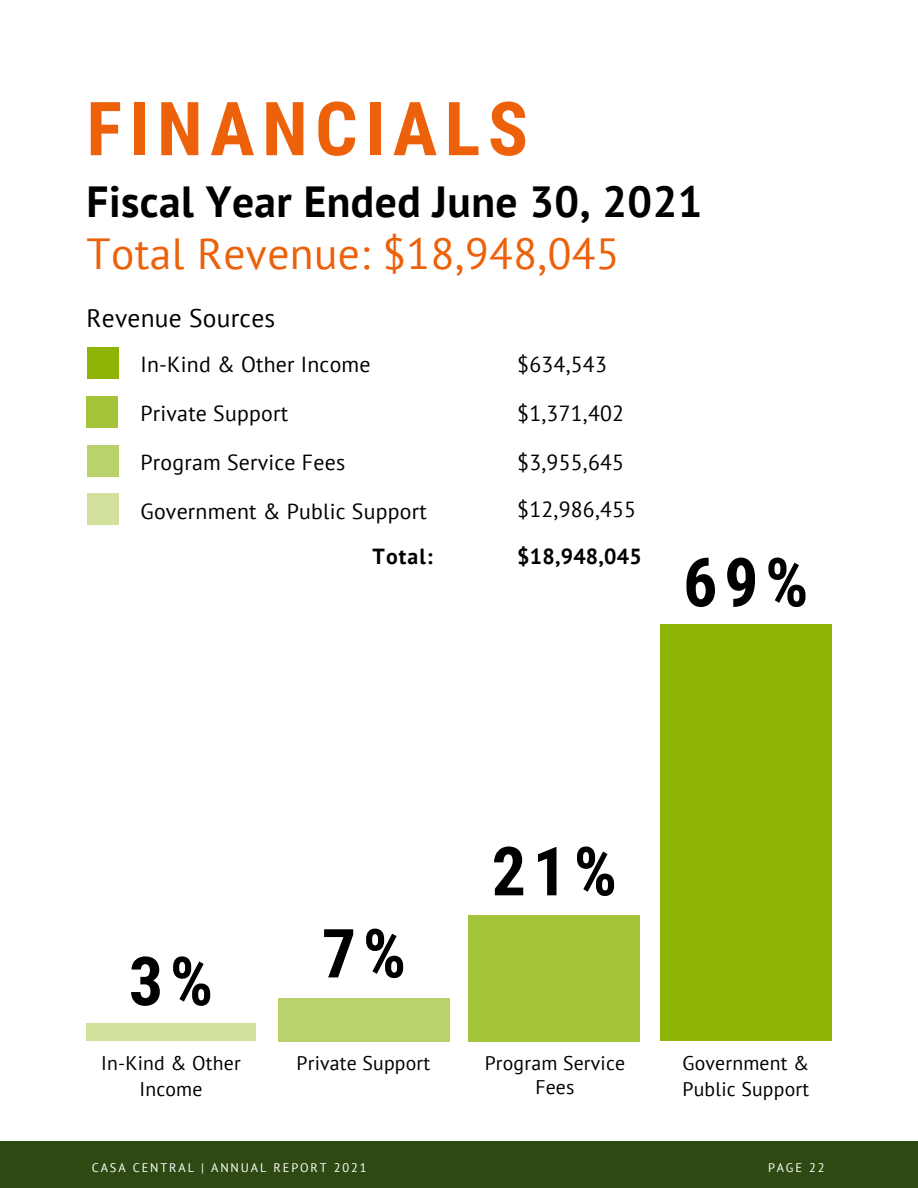
<style>
.page{position:relative;width:918px;height:1188px;background:#fff}
.page>*{position:absolute;margin:0;border:0;box-sizing:border-box;transform-origin:0 0}
.t1{font:700 74.55px "Roboto Condensed";letter-spacing:.1em;color:#ec610a}
.t2{font:700 67.65px "Roboto Condensed";color:#000}
.t3{font:700 43.5px "PT Sans";letter-spacing:.01em;color:#000}
.t4{font:43.5px "PT Sans";letter-spacing:.01em;color:#ec610a}
.t5{font:25.5px "PT Sans";letter-spacing:.01em;color:#000}
.t6{font:21.75px/46.8px "PT Sans";letter-spacing:.01em;color:#000}
.t7{font:700 21.75px "PT Sans";letter-spacing:.01em;color:#000}
.t8{font:19.8px/25.3px "PT Sans";letter-spacing:.01em;color:#000;text-align:center}
.t9{font:12.45px "PT Sans";letter-spacing:.15em;color:#fff}
</style>
<div class="page">
<div style="left:660px;top:624px;width:172px;height:417px;background:#8db407"></div>
<div style="left:469px;top:915px;width:171px;height:127px;background:#a3c338"></div>
<div style="left:278px;top:998px;width:172px;height:44px;background:#bad26a"></div>
<div style="left:87px;top:1023px;width:169px;height:18px;background:#d1e19b"></div>
<div style="left:0;top:1142px;width:918px;height:46px;background:#2e4912"></div>
<div style="left:87px;top:347px;width:31px;height:31px;background:#8db407"></div>
<div style="left:87px;top:396px;width:31px;height:31px;background:#a3c338"></div>
<div style="left:87px;top:445px;width:32px;height:31px;background:#bad26a"></div>
<div style="left:87px;top:493px;width:31px;height:31px;background:#d1e19b"></div>
<h1 class="t1" style="left:87px;top:86px;width:443px">FINANCIALS</h1>
<h3 class="t3" style="left:87px;top:172px;width:617px">Fiscal Year Ended June 30, 2021</h3>
<h3 class="t4" style="left:87px;top:225px;width:535px">Total Revenue: $18,948,045</h3>
<p class="t5" style="left:87px;top:301px;width:190px">Revenue Sources</p>
<p class="t6" style="left:140px;top:341px;width:232px">In-Kind &amp; Other Income</p>
<p class="t6" style="left:140px;top:390px;width:149px">Private Support</p>
<p class="t6" style="left:140px;top:439px;width:206px">Program Service Fees</p>
<p class="t6" style="left:140px;top:487px;width:288px">Government &amp; Public Support</p>
<p class="t7" style="left:373px;top:541px;width:62px">Total:</p>
<p class="t6" style="left:517px;top:341px;width:91px">$634,543</p>
<p class="t6" style="left:517px;top:390px;width:108px">$1,371,402</p>
<p class="t6" style="left:517px;top:439px;width:120px">$3,955,645 $12,986,455</p>
<p class="t7" style="left:517px;top:541px;width:126px">$18,948,045</p>
<h2 class="t2" style="left:683px;top:544px;width:127px">69%</h2>
<h2 class="t2" style="left:129px;top:943px;width:86px">3%</h2>
<p class="t8" style="left:101px;top:1050px;width:141px">In-Kind &amp; Other<br>Income</p>
<h2 class="t2" style="left:322px;top:915px;width:86px">7%</h2>
<h2 class="t2" style="left:492px;top:833px;width:127px">21%</h2>
<p class="t8" style="left:297px;top:1050px;width:135px">Private Support</p>
<p class="t8" style="left:485px;top:1051px;width:142px;line-height:23.2px">Program Service<br>Fees</p>
<p class="t8" style="left:682px;top:1050px;width:128px;text-align:left">Government &amp;<br>Public Support</p>
<p class="t9" style="left:92px;top:1159px;width:276px">CASA CENTRAL | ANNUAL REPORT 2021</p>
<p class="t9" style="left:768px;top:1159px;width:58px">PAGE 22</p>
</div>
